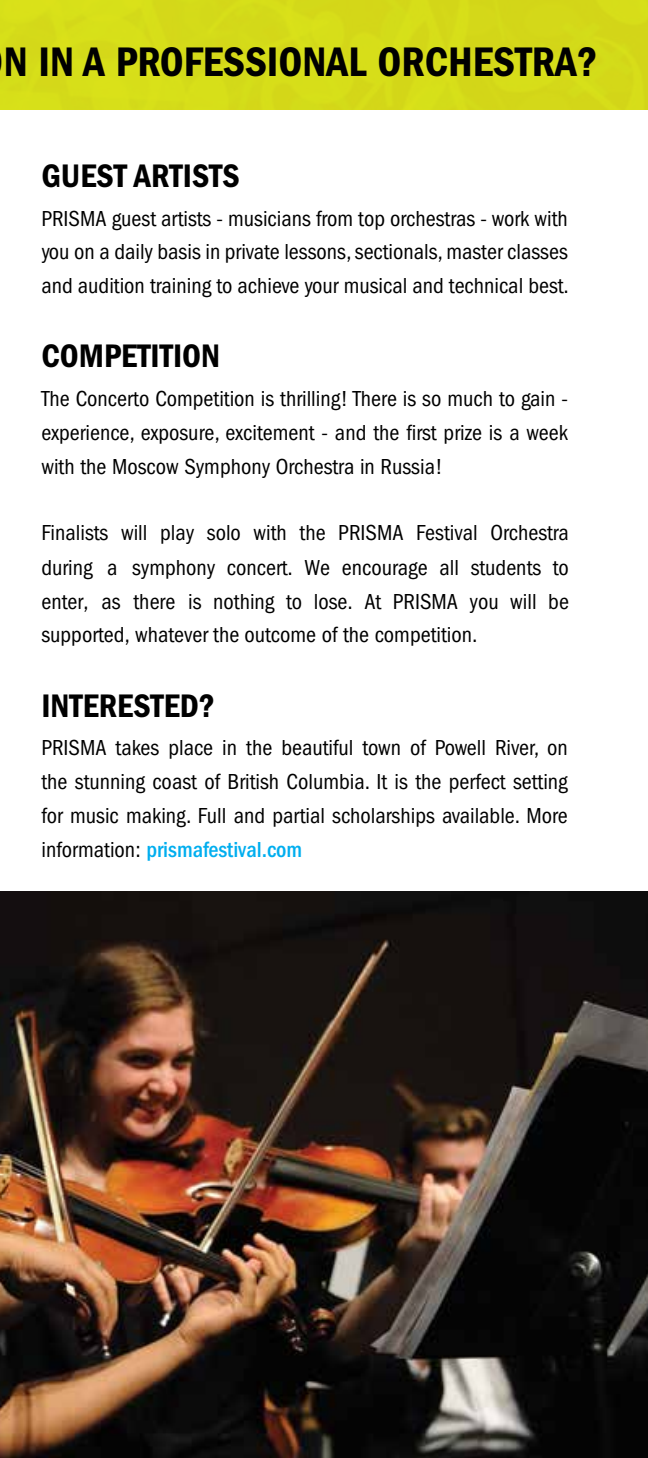
<style>
.page{position:relative;width:648px;height:1458px;background:#fff}
.page>*{position:absolute;margin:0;border:0;box-sizing:border-box;transform-origin:0 0}
.t1{font:42.75px "ITC Franklin Gothic Std Dm Cd";color:#000}
.t2{font:33.75px "ITC Franklin Gothic Std Dm Cd";color:#000}
.t3{font:condensed 22.5px/33.8px "ITC Franklin Gothic Std";color:#000;text-align:justify}
.s1{font-weight:500;color:#00aeef}
</style>
<div class="page">
<div style="left:0;top:0;width:648px;height:109px;background:#d5db19"></div>
<img style="left:0;top:891px;width:648px;height:567px">
<h1 class="t1" style="left:4px;top:38px;width:595px">N IN A PROFESSIONAL ORCHESTRA?</h1>
<h2 class="t2" style="left:41px;top:156px;width:200px">GUEST ARTISTS</h2>
<p class="t3" style="left:41px;top:201px;width:529px">PRISMA guest artists - musicians from top orchestras - work with you on a daily basis in private lessons, sectionals, master classes and audition training to achieve your musical and technical best.</p>
<h2 class="t2" style="left:41px;top:337px;width:180px">COMPETITION</h2>
<p class="t3" style="left:41px;top:382px;width:528px">The Concerto Competition is thrilling! There is so much to gain - experience, exposure, excitement - and the first prize is a week with the Moscow Symphony Orchestra in Russia!</p>
<p class="t3" style="left:41px;top:515px;width:529px">Finalists will play solo with the PRISMA Festival Orchestra during a symphony concert. We encourage all students to enter, as there is nothing to lose. At PRISMA you will be supported, whatever the outcome of the competition.</p>
<h2 class="t2" style="left:41px;top:686px;width:175px">INTERESTED?</h2>
<p class="t3" style="left:41px;top:731px;width:528px">PRISMA takes place in the beautiful town of Powell River, on the stunning coast of British Columbia. It is the perfect setting for music making. Full and partial scholarships available. More information: <span class="s1">prismafestival.com</span></p>
</div>
